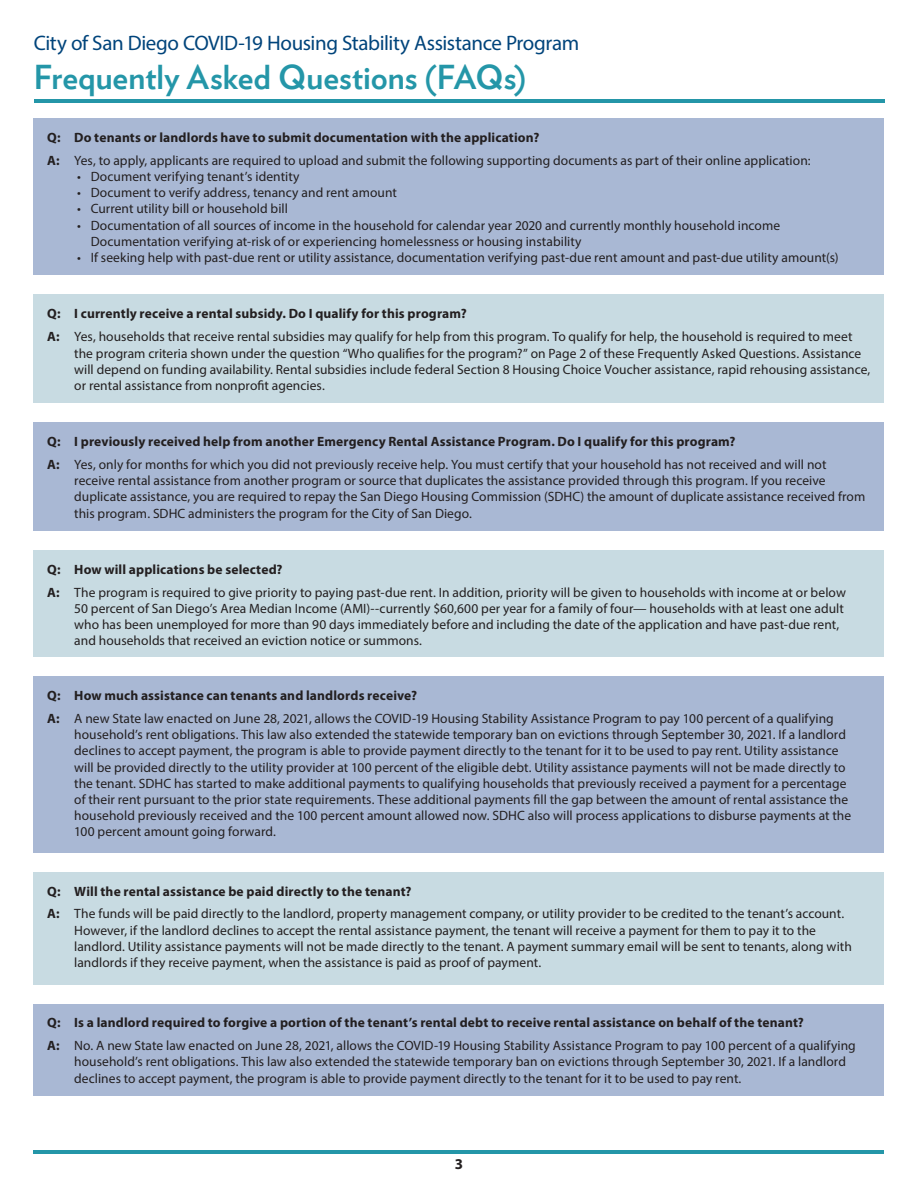
<style>
.page{position:relative;width:918px;height:1188px;background:#fff}
.page>*{position:absolute;margin:0;border:0;box-sizing:border-box;transform-origin:0 0}
.Body_Copy{font:700 33px "Verlag";color:#2496a8}
.Body_Copy-2{font:21px "Myriad Pro";letter-spacing:-.02em;color:#00447b}
.Body_Copy-3{font:700 15px "Myriad Pro";color:#231f20}
.NEW_body_copy{font:13.5px/16.2px "Myriad Pro";letter-spacing:.005em;color:#231f20}
.NEW_body_copy-2{font:700 13.5px "Myriad Pro";letter-spacing:.01em;color:#231f20}
.s1{font-weight:700}
</style>
<div class="page">
<hr style="left:34px;top:1150px;width:850px;height:4px;background:#2496a8">
<div style="left:34px;top:295px;width:850px;height:108px;background:#c8dbe2"></div>
<div style="left:34px;top:423px;width:850px;height:108px;background:#a9b8d4"></div>
<div style="left:34px;top:676px;width:850px;height:176px;background:#a9b8d4"></div>
<div style="left:34px;top:872px;width:850px;height:112px;background:#c8dbe2"></div>
<div style="left:34px;top:550px;width:850px;height:107px;background:#c8dbe2"></div>
<hr style="left:35px;top:100px;width:850px;height:3px;background:#2496a8">
<div style="left:34px;top:118px;width:850px;height:157px;background:#a9b8d4"></div>
<div style="left:34px;top:1004px;width:850px;height:92px;background:#a9b8d4"></div>
<p class="Body_Copy-2" style="left:34px;top:30px;width:547px">City of San Diego COVID-19 Housing Stability Assistance Program</p>
<p class="Body_Copy" style="left:34px;top:51px;width:494px">Frequently Asked Questions (FAQs)</p>
<p class="NEW_body_copy-2" style="left:47px;top:129px;width:494px">Q: Do tenants or landlords have to submit documentation with the application?</p>
<p class="NEW_body_copy" style="left:47px;top:152px;width:765px"><span class="s1">A:</span> Yes, to apply, applicants are required to upload and submit the following supporting documents as part of their online application:</p>
<p class="NEW_body_copy" style="left:77px;top:168px;width:224px">• Document verifying tenant’s identity</p>
<p class="NEW_body_copy" style="left:77px;top:184px;width:321px">• Document to verify address, tenancy and rent amount</p>
<p class="NEW_body_copy" style="left:77px;top:201px;width:212px">• Current utility bill or household bill</p>
<p class="NEW_body_copy" style="left:91px;top:217px;width:691px;text-indent:-14px">• Documentation of all sources of income in the household for calendar year 2020 and currently monthly household income<br>Documentation verifying at-risk of or experiencing homelessness or housing instability</p>
<p class="NEW_body_copy" style="left:77px;top:249px;width:763px">• If seeking help with past-due rent or utility assistance, documentation verifying past-due rent amount and past-due utility amount(s)</p>
<p class="NEW_body_copy-2" style="left:47px;top:305px;width:421px">Q: I currently receive a rental subsidy. Do I qualify for this program?</p>
<p class="NEW_body_copy" style="left:74px;top:329px;width:797px;text-indent:-27px"><span class="s1">A:</span> Yes, households that receive rental subsidies may qualify for help from this program. To qualify for help, the household is required to meet the program criteria shown under the question “Who qualifies for the program?” on Page 2 of these Frequently Asked Questions. Assistance will depend on funding availability. Rental subsidies include federal Section 8 Housing Choice Voucher assistance, rapid rehousing assistance, or rental assistance from nonprofit agencies.</p>
<p class="NEW_body_copy-2" style="left:47px;top:433px;width:690px">Q: I previously received help from another Emergency Rental Assistance Program. Do I qualify for this program?</p>
<p class="NEW_body_copy" style="left:74px;top:456px;width:793px;text-indent:-27px"><span class="s1">A:</span> Yes, only for months for which you did not previously receive help. You must certify that your household has not received and will not receive rental assistance from another program or source that duplicates the assistance provided through this program. If you receive duplicate assistance, you are required to repay the San Diego Housing Commission (SDHC) the amount of duplicate assistance received from this program. SDHC administers the program for the City of San Diego.</p>
<p class="NEW_body_copy-2" style="left:47px;top:561px;width:237px">Q: How will applications be selected?</p>
<p class="NEW_body_copy" style="left:74px;top:584px;width:773px;text-indent:-27px"><span class="s1">A:</span> The program is required to give priority to paying past-due rent. In addition, priority will be given to households with income at or below 50 percent of San Diego’s Area Median Income (AMI)--currently $60,600 per year for a family of four— households with at least one adult who has been unemployed for more than 90 days immediately before and including the date of the application and have past-due rent, and households that received an eviction notice or summons.</p>
<p class="NEW_body_copy-2" style="left:47px;top:687px;width:371px">Q: How much assistance can tenants and landlords receive?</p>
<p class="NEW_body_copy" style="left:74px;top:710px;width:779px;text-indent:-27px"><span class="s1">A:</span> A new State law enacted on June 28, 2021, allows the COVID-19 Housing Stability Assistance Program to pay 100 percent of a qualifying household’s rent obligations. This law also extended the statewide temporary ban on evictions through September 30, 2021. If a landlord declines to accept payment, the program is able to provide payment directly to the tenant for it to be used to pay rent. Utility assistance will be provided directly to the utility provider at 100 percent of the eligible debt. Utility assistance payments will not be made directly to the tenant. SDHC has started to make additional payments to qualifying households that previously received a payment for a percentage of their rent pursuant to the prior state requirements. These additional payments fill the gap between the amount of rental assistance the household previously received and the 100 percent amount allowed now. SDHC also will process applications to disburse payments at the 100 percent amount going forward.</p>
<p class="NEW_body_copy-2" style="left:47px;top:882px;width:366px">Q: Will the rental assistance be paid directly to the tenant?</p>
<p class="NEW_body_copy" style="left:74px;top:906px;width:779px;text-indent:-27px"><span class="s1">A:</span> The funds will be paid directly to the landlord, property management company, or utility provider to be credited to the tenant’s account.<br>However, if the landlord declines to accept the rental assistance payment, the tenant will receive a payment for them to pay it to the landlord. Utility assistance payments will not be made directly to the tenant. A payment summary email will be sent to tenants, along with landlords if they receive payment, when the assistance is paid as proof of payment.</p>
<p class="NEW_body_copy-2" style="left:47px;top:1014px;width:758px">Q: Is a landlord required to forgive a portion of the tenant’s rental debt to receive rental assistance on behalf of the tenant?</p>
<p class="NEW_body_copy" style="left:74px;top:1037px;width:783px;text-indent:-27px"><span class="s1">A:</span> No. A new State law enacted on June 28, 2021, allows the COVID-19 Housing Stability Assistance Program to pay 100 percent of a qualifying household’s rent obligations. This law also extended the statewide temporary ban on evictions through September 30, 2021. If a landlord declines to accept payment, the program is able to provide payment directly to the tenant for it to be used to pay rent.</p>
<p class="Body_Copy-3" style="left:455px;top:1154px;width:10px">3</p>
</div>
